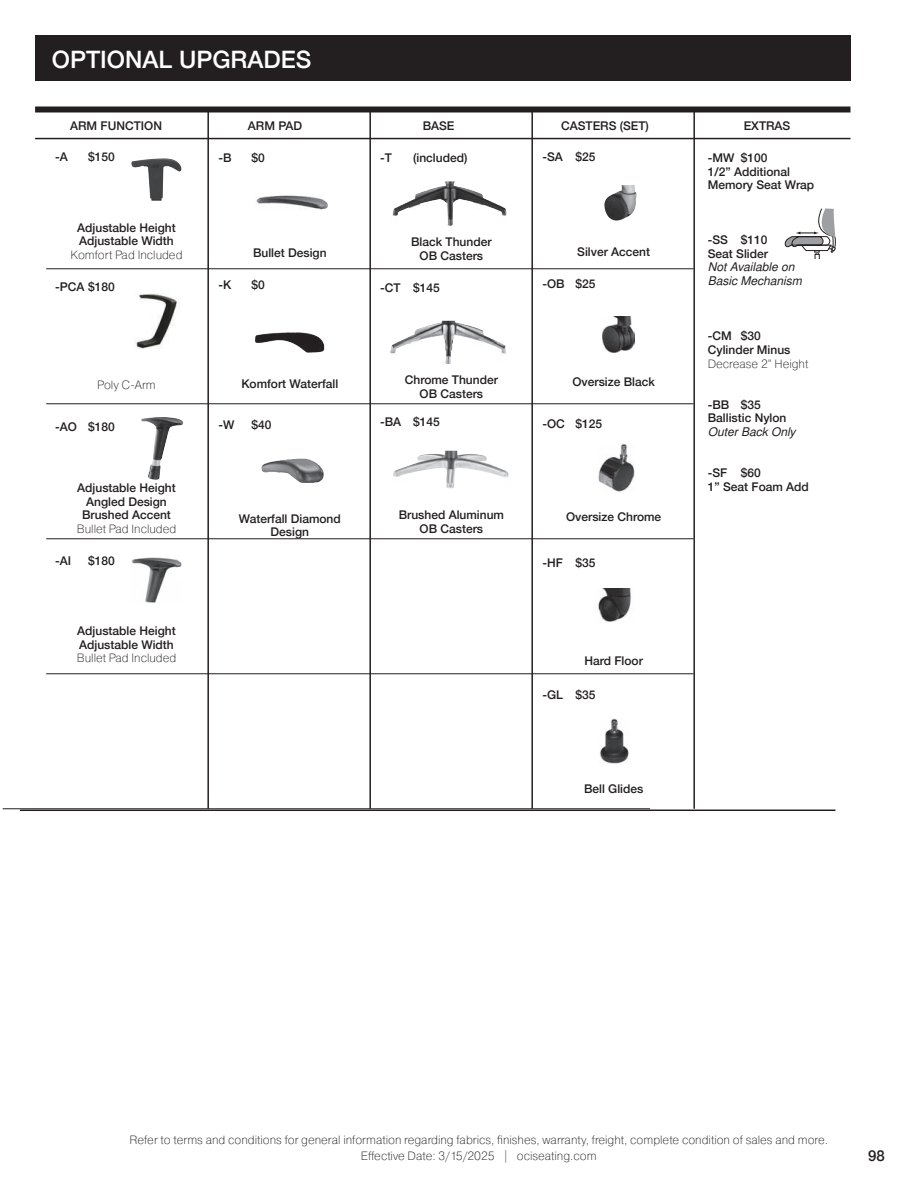
<style>
.page{position:relative;width:918px;height:1188px;background:#fff}
.page>*{position:absolute;margin:0;border:0;box-sizing:border-box;transform-origin:0 0}
.t1{font:500 24px "Helvetica Neue";color:#fff}
.t2{font:500 15px "Helvetica Neue";color:#231f20}
.t3{font:500 12px/13.5px "Helvetica Neue";color:#231f20}
.t4{font:200 12px/16.5px "Pragmatica";color:#231f20;text-align:center}
.t5{font:italic 12px/13.5px "Nimbus San L";color:#231f20}
</style>
<div class="page">
<div style="left:35px;top:35px;width:815px;height:46px;background:#231f20"></div>
<hr style="left:35px;top:138px;width:815px;height:1px;background:#231f20">
<div style="left:35px;top:106px;width:815px;height:6px;background:#231f20"></div>
<img style="left:131px;top:158px;width:33px;height:31px">
<img style="left:141px;top:417px;width:43px;height:63px">
<img style="left:131px;top:557px;width:51px;height:46px">
<hr style="left:46px;top:269px;width:648px;height:1px;background:#231f20">
<hr style="left:46px;top:404px;width:648px;height:1px;background:#231f20">
<hr style="left:46px;top:539px;width:648px;height:1px;background:#231f20">
<hr style="left:46px;top:674px;width:648px;height:1px;background:#231f20">
<hr style="left:3px;top:809px;width:647px;height:1px;background:#231f20">
<hr style="left:20px;top:810px;width:815px;height:1px;background:#231f20">
<hr style="left:207px;top:110px;width:2px;height:699px;background:#231f20">
<hr style="left:369px;top:110px;width:2px;height:699px;background:#231f20">
<hr style="left:531px;top:110px;width:2px;height:699px;background:#231f20">
<hr style="left:693px;top:110px;width:2px;height:699px;background:#231f20">
<img style="left:256px;top:195px;width:72px;height:15px">
<img style="left:255px;top:332px;width:69px;height:21px">
<img style="left:261px;top:459px;width:63px;height:24px">
<img style="left:392px;top:181px;width:115px;height:45px">
<img style="left:390px;top:321px;width:116px;height:43px">
<img style="left:393px;top:451px;width:116px;height:37px">
<img style="left:604px;top:185px;width:33px;height:36px">
<img style="left:603px;top:316px;width:32px;height:37px">
<img style="left:598px;top:444px;width:37px;height:48px">
<img style="left:598px;top:589px;width:33px;height:33px">
<img style="left:600px;top:718px;width:29px;height:46px">
<svg style="left:785px;top:208px;width:51px;height:51px"></svg>
<img style="left:135px;top:293px;width:45px;height:55px">
<h1 class="t1" style="left:52px;top:40px;width:261px">OPTIONAL UPGRADES</h1>
<p class="t3" style="left:70px;top:118px;width:93px">ARM FUNCTION</p>
<p class="t3" style="left:248px;top:118px;width:56px">ARM PAD</p>
<p class="t3" style="left:423px;top:118px;width:33px">BASE</p>
<p class="t3" style="left:561px;top:118px;width:89px">CASTERS (SET)</p>
<p class="t3" style="left:744px;top:118px;width:48px">EXTRAS</p>
<p class="t3" style="left:55px;top:149px;width:14px">-A</p>
<p class="t3" style="left:88px;top:149px;width:28px">$150</p>
<p class="t3" style="left:77px;top:220px;width:100px">Adjustable Height<br>Adjustable Width</p>
<p class="t4" style="left:71px;top:246px;width:113px">Komfort Pad Included</p>
<p class="t3" style="left:55px;top:279px;width:61px">-PCA $180</p>
<p class="t4" style="left:97px;top:377px;width:60px">Poly C-Arm</p>
<p class="t3" style="left:55px;top:419px;width:61px">-AO $180</p>
<p class="t3" style="left:77px;top:480px;width:100px;text-align:center">Adjustable Height<br>Angled Design<br>Brushed Accent</p>
<p class="t4" style="left:77px;top:520px;width:101px">Bullet Pad Included</p>
<p class="t3" style="left:55px;top:553px;width:18px">-AI</p>
<p class="t3" style="left:88px;top:553px;width:28px">$180</p>
<p class="t3" style="left:77px;top:623px;width:100px">Adjustable Height<br>Adjustable Width</p>
<p class="t4" style="left:77px;top:649px;width:101px">Bullet Pad Included</p>
<p class="t3" style="left:219px;top:150px;width:15px">-B</p>
<p class="t3" style="left:252px;top:150px;width:15px">$0</p>
<p class="t3" style="left:253px;top:245px;width:75px">Bullet Design</p>
<p class="t3" style="left:219px;top:277px;width:14px">-K</p>
<p class="t3" style="left:252px;top:277px;width:15px">$0</p>
<p class="t3" style="left:241px;top:376px;width:98px">Komfort Waterfall</p>
<p class="t3" style="left:219px;top:417px;width:17px">-W</p>
<p class="t3" style="left:252px;top:417px;width:22px">$40</p>
<p class="t3" style="left:239px;top:511px;width:104px;text-align:center">Waterfall Diamond<br>Design</p>
<p class="t3" style="left:380px;top:150px;width:13px">-T</p>
<p class="t3" style="left:413px;top:150px;width:56px">(included)</p>
<p class="t3" style="left:411px;top:234px;width:82px;text-align:center">Black Thunder<br>OB Casters</p>
<p class="t3" style="left:380px;top:280px;width:61px">-CT $145</p>
<p class="t3" style="left:405px;top:372px;width:95px;text-align:center">Chrome Thunder<br>OB Casters</p>
<p class="t3" style="left:380px;top:414px;width:61px">-BA $145</p>
<p class="t3" style="left:399px;top:507px;width:107px;text-align:center">Brushed Aluminum<br>OB Casters</p>
<p class="t3" style="left:542px;top:149px;width:55px">-SA $25</p>
<p class="t3" style="left:577px;top:244px;width:74px">Silver Accent</p>
<p class="t3" style="left:542px;top:276px;width:55px">-OB $25</p>
<p class="t3" style="left:572px;top:374px;width:84px">Oversize Black</p>
<p class="t3" style="left:542px;top:416px;width:61px">-OC $125</p>
<p class="t3" style="left:566px;top:509px;width:97px">Oversize Chrome</p>
<p class="t3" style="left:542px;top:555px;width:55px">-HF $35</p>
<p class="t3" style="left:585px;top:653px;width:60px">Hard Floor</p>
<p class="t3" style="left:542px;top:687px;width:55px">-GL $35</p>
<p class="t3" style="left:584px;top:781px;width:61px">Bell Glides</p>
<p class="t3" style="left:708px;top:150px;width:108px">-MW $100<br>1/2” Additional<br>Memory Seat Wrap</p>
<p class="t3" style="left:708px;top:232px;width:62px">-SS $110<br>Seat Slider</p>
<p class="t5" style="left:708px;top:260px;width:95px">Not Available on<br>Basic Mechanism</p>
<p class="t3" style="left:708px;top:327px;width:84px;line-height:14.4px">-CM $30<br>Cylinder Minus</p>
<p class="t4" style="left:708px;top:355px;width:102px">Decrease 2” Height</p>
<p class="t3" style="left:708px;top:397px;width:80px">-BB $35<br>Ballistic Nylon</p>
<p class="t5" style="left:708px;top:424px;width:89px">Outer Back Only</p>
<p class="t3" style="left:708px;top:465px;width:103px">-SF $60<br>1” Seat Foam Add</p>
<p class="t4" style="left:129px;top:1131px;width:700px">Refer to terms and conditions for general information regarding fabrics, finishes, warranty, freight, complete condition of sales and more.<br>Effective Date: 3/15/2025 | ociseating.com</p>
<p class="t2" style="left:868px;top:1144px;width:18px">98</p>
</div>
